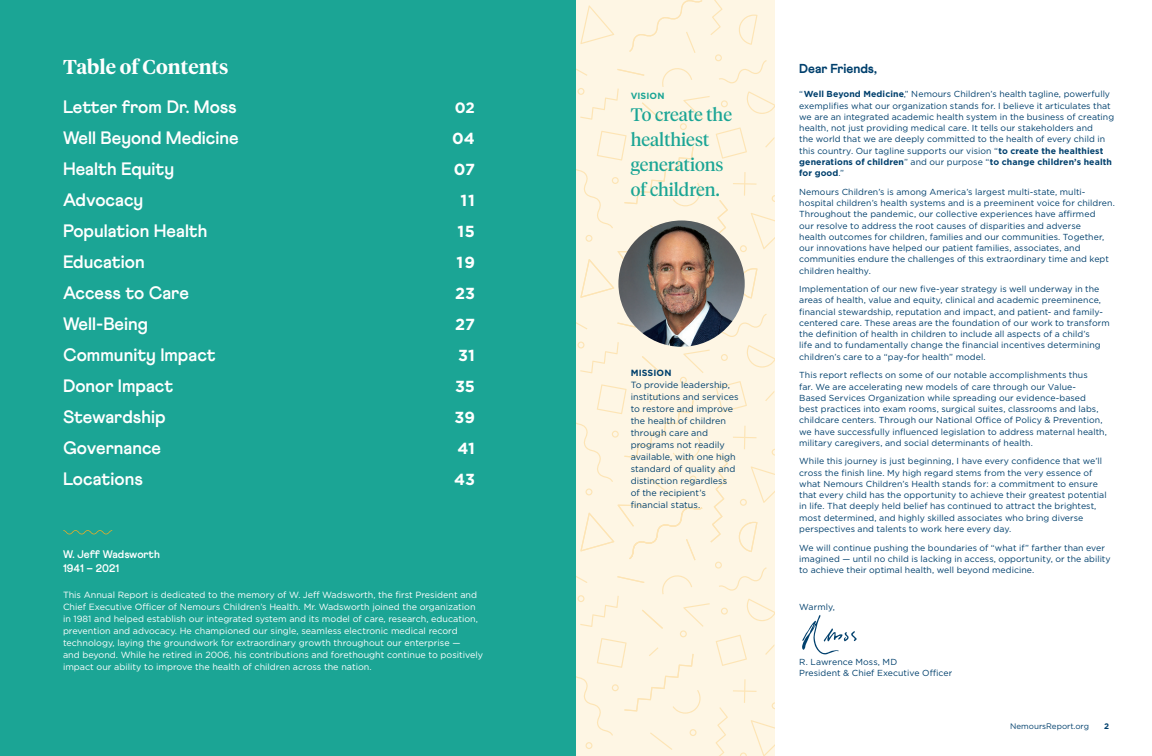
<style>
.page{position:relative;width:1152px;height:756px;background:#fff}
.page>*{position:absolute;margin:0;border:0;box-sizing:border-box;transform-origin:0 0}
.t1{font:600 20px "Tiempos Headline";letter-spacing:.005em;color:#fff}
.t2{font:18.1px/25.2px "Tiempos Headline";color:#1ba595}
.t3{font:700 18px "Athletics";color:#fff}
.t4{font:700 16px "Gotham";color:#fff}
.t5{font:700 15px "Gotham";color:#fff}
.H2_-__Headline_-_Ath{font:800 13px "Athletics";color:#00406d}
.t6{font:700 11px "Athletics";color:#fff}
.t7{font:9px/12px "Gotham";color:#fff}
.P2_-_Caption_-_Gotha{font:9px/12px "Gotham";letter-spacing:.005em;color:#00406d}
.P2_-_Caption_-_Gotha-2{font:700 9px "Gotham";letter-spacing:.01em;color:#1ba595}
.P2_-_Caption_-_Gotha-3{font:8.8px/11.2px "Gotham";letter-spacing:.005em;color:#00406d}
.t8{font:8px "Gotham";color:#00406d}
.t9{font:700 8px "Gotham";color:#00406d}
.s1{font-weight:700}
</style>
<div class="page">
<div style="left:0;top:0;width:576px;height:756px;background:#1ba595"></div>
<svg style="left:63px;top:530px;width:49px;height:4px"></svg>
<div style="left:576px;top:0;width:198px;height:756px;background:#fef6e4"></div>
<img style="left:618px;top:220px;width:127px;height:127px;border-radius:63px">
<svg style="left:802px;top:615px;width:55px;height:40px"></svg>
<p class="t1" style="left:63px;top:54px;width:167px">Table of Contents</p>
<p class="t3" style="left:63px;top:96px;width:175px">Letter from Dr. Moss</p>
<p class="t5" style="left:455px;top:98px;width:22px">02</p>
<p class="t3" style="left:63px;top:127px;width:177px">Well Beyond Medicine</p>
<p class="t4" style="left:452px;top:128px;width:24px">04</p>
<p class="t3" style="left:63px;top:158px;width:113px">Health Equity</p>
<p class="t4" style="left:454px;top:159px;width:23px">07</p>
<p class="t3" style="left:63px;top:189px;width:82px">Advocacy</p>
<p class="t4" style="left:460px;top:190px;width:16px">11</p>
<p class="t3" style="left:63px;top:220px;width:146px">Population Health</p>
<p class="t4" style="left:457px;top:221px;width:19px">15</p>
<p class="t3" style="left:63px;top:251px;width:83px">Education</p>
<p class="t4" style="left:456px;top:252px;width:20px">19</p>
<p class="t3" style="left:63px;top:282px;width:128px">Access to Care</p>
<p class="t4" style="left:455px;top:283px;width:21px">23</p>
<p class="t3" style="left:63px;top:313px;width:87px">Well-Being</p>
<p class="t4" style="left:455px;top:314px;width:21px">27</p>
<p class="t3" style="left:63px;top:344px;width:154px">Community Impact</p>
<p class="t4" style="left:458px;top:345px;width:18px">31</p>
<p class="t3" style="left:63px;top:375px;width:112px">Donor Impact</p>
<p class="t4" style="left:455px;top:376px;width:21px">35</p>
<p class="t3" style="left:63px;top:406px;width:104px">Stewardship</p>
<p class="t4" style="left:455px;top:407px;width:22px">39</p>
<p class="t3" style="left:63px;top:437px;width:100px">Governance</p>
<p class="t4" style="left:458px;top:438px;width:19px">41</p>
<p class="t3" style="left:63px;top:468px;width:81px">Locations</p>
<p class="t4" style="left:454px;top:469px;width:22px">43</p>
<p class="t6" style="left:63px;top:547px;width:98px">W. Jeff Wadsworth</p>
<p class="t6" style="left:63px;top:562px;width:58px">1941 – 2021</p>
<p class="t7" style="left:63px;top:589px;width:422px">This Annual Report is dedicated to the memory of W. Jeff Wadsworth, the first President and Chief Executive Officer of Nemours Children’s Health. Mr. Wadsworth joined the organization in 1981 and helped establish our integrated system and its model of care, research, education, prevention and advocacy. He championed our single, seamless electronic medical record technology, laying the groundwork for extraordinary growth throughout our enterprise —<br>and beyond. While he retired in 2006, his contributions and forethought continue to positively impact our ability to improve the health of children across the nation.</p>
<p class="P2_-_Caption_-_Gotha-2" style="left:631px;top:89px;width:35px">VISION</p>
<p class="t2" style="left:631px;top:101px;width:103px">To create the healthiest generations of children.</p>
<p class="P2_-_Caption_-_Gotha" style="left:631px;top:366px;width:109px"><span class="s1">MISSION<br></span>To provide leadership, institutions and services to restore and improve the health of children through care and programs not readily available, with one high standard of quality and distinction regardless<br>of the recipient’s financial status.</p>
<p class="H2_-__Headline_-_Ath" style="left:799px;top:61px;width:79px">Dear Friends,</p>
<p class="P2_-_Caption_-_Gotha-3" style="left:799px;top:89px;width:316px">“<span class="s1">Well Beyond Medicine</span>,” Nemours Children’s health tagline, powerfully exemplifies what our organization stands for. I believe it articulates that we are an integrated academic health system in the business of creating health, not just providing medical care. It tells our stakeholders and<br>the world that we are deeply committed to the health of every child in this country. Our tagline supports our vision “<span class="s1">to create the healthiest generations of children</span>” and our purpose “<span class="s1">to change children’s health for good</span>.”</p>
<p class="P2_-_Caption_-_Gotha-3" style="left:799px;top:186px;width:317px">Nemours Children’s is among America’s largest multi-state, multi&shy;hospital children’s health systems and is a preeminent voice for children.<br>Throughout the pandemic, our collective experiences have affirmed<br>our resolve to address the root causes of disparities and adverse<br>health outcomes for children, families and our communities. Together, our innovations have helped our patient families, associates, and communities endure the challenges of this extraordinary time and kept children healthy.</p>
<p class="P2_-_Caption_-_Gotha-3" style="left:799px;top:283px;width:312px">Implementation of our new five-year strategy is well underway in the areas of health, value and equity, clinical and academic preeminence, financial stewardship, reputation and impact, and patient- and family&shy;centered care. These areas are the foundation of our work to transform the definition of health in children to include all aspects of a child’s<br>life and to fundamentally change the financial incentives determining children’s care to a “pay-for health” model.</p>
<p class="P2_-_Caption_-_Gotha-3" style="left:799px;top:369px;width:309px">This report reflects on some of our notable accomplishments thus<br>far. We are accelerating new models of care through our Value-<br>Based Services Organization while spreading our evidence-based best practices into exam rooms, surgical suites, classrooms and labs, childcare centers. Through our National Office of Policy &amp; Prevention, we have successfully influenced legislation to address maternal health, military caregivers, and social determinants of health.</p>
<p class="P2_-_Caption_-_Gotha-3" style="left:799px;top:456px;width:309px">While this journey is just beginning, I have every confidence that we’ll cross the finish line. My high regard stems from the very essence of what Nemours Children’s Health stands for: a commitment to ensure that every child has the opportunity to achieve their greatest potential in life. That deeply held belief has continued to attract the brightest, most determined, and highly skilled associates who bring diverse perspectives and talents to work here every day.</p>
<p class="P2_-_Caption_-_Gotha-3" style="left:799px;top:542px;width:313px">We will continue pushing the boundaries of “what if” farther than ever imagined — until no child is lacking in access, opportunity, or the ability to achieve their optimal health, well beyond medicine.</p>
<p class="P2_-_Caption_-_Gotha-3" style="left:799px;top:601px;width:37px">Warmly,</p>
<p class="P2_-_Caption_-_Gotha-3" style="left:799px;top:656px;width:155px">R. Lawrence Moss, MD<br>President &amp; Chief Executive Officer</p>
<p class="t8" style="left:1010px;top:722px;width:80px">NemoursReport.org</p>
<p class="t9" style="left:1104px;top:721px;width:6px">2</p>
</div>
